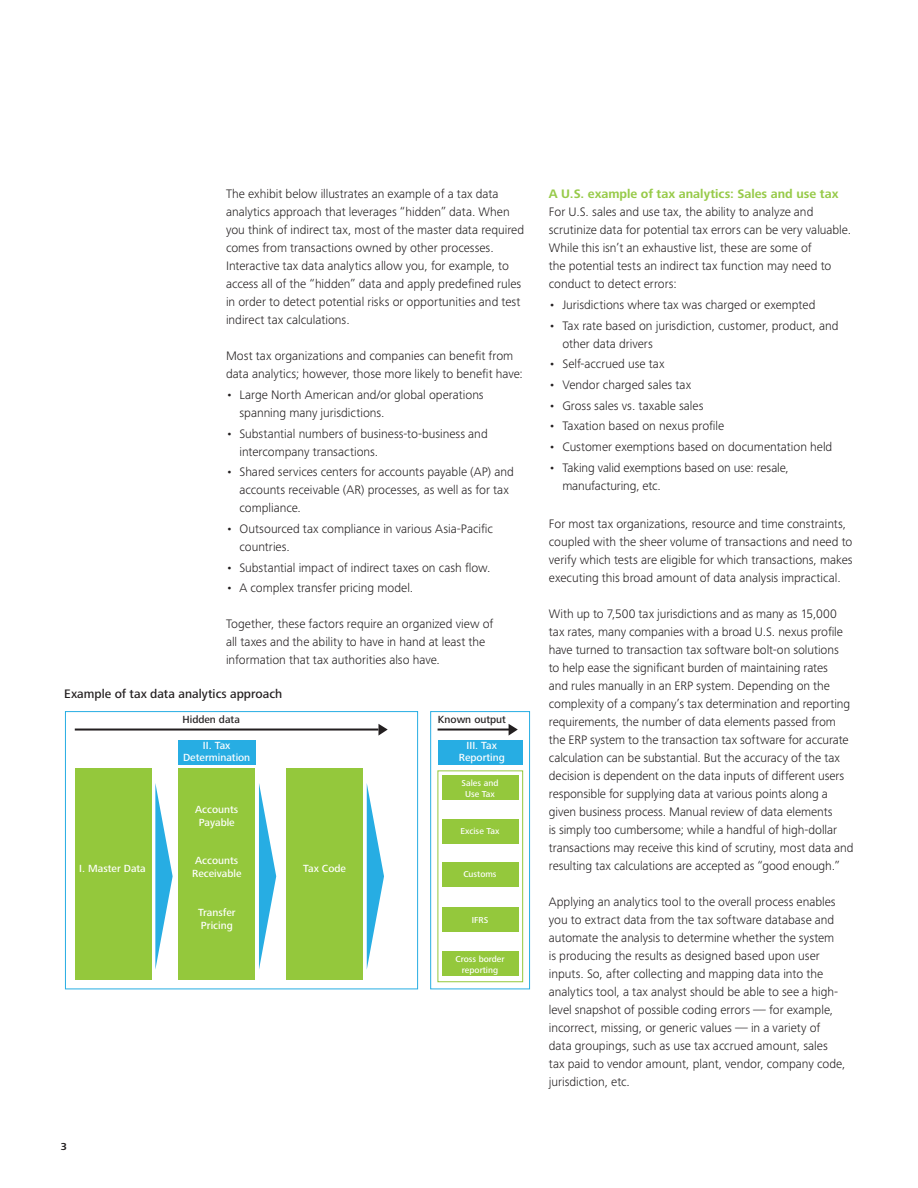
<style>
.page{position:relative;width:918px;height:1188px;background:#fff}
.page>*{position:absolute;margin:0;border:0;box-sizing:border-box;transform-origin:0 0}
.Page_Head_Reverse__3{font:300 12.75px/18px "Frutiger Next Pro";letter-spacing:-.005em;color:#231f20}
.Page_Head_Reverse__3-2{font:700 12.75px "Frutiger Next Pro";color:#97ca49}
.Page_Head_Reverse__3-3{font:500 12.75px "Frutiger Next Pro";color:#231f20}
.t1{font:500 10.8px/12.9px "Frutiger Next Pro";color:#fff;text-align:center}
.t2{font:500 10.8px "Frutiger Next Pro";color:#231f20}
.t3{font:700 10.5px "Frutiger Next Pro";color:#231f20}
.t4{font:500 9px/10.8px "Frutiger Next Pro";color:#fff;text-align:center}
</style>
<div class="page">
<div style="left:75px;top:768px;width:77px;height:212px;background:#94c83c"></div>
<svg style="left:155px;top:783px;width:18px;height:186px"></svg>
<div style="left:178px;top:768px;width:77px;height:212px;background:#94c83c"></div>
<svg style="left:259px;top:783px;width:17px;height:186px"></svg>
<div style="left:178px;top:740px;width:77px;height:24px;background:#27ade3"></div>
<div style="left:439px;top:740px;width:84px;height:24px;background:#27ade3"></div>
<div style="left:442px;top:776px;width:76px;height:24px;background:#94c83c"></div>
<hr style="left:75px;top:729px;width:303px;height:2px;background:#231f20">
<div style="left:286px;top:768px;width:77px;height:212px;background:#94c83c"></div>
<svg style="left:367px;top:784px;width:17px;height:184px"></svg>
<svg style="left:378px;top:724px;width:10px;height:12px"></svg>
<hr style="left:438px;top:729px;width:71px;height:2px;background:#231f20">
<svg style="left:509px;top:724px;width:9px;height:12px"></svg>
<div style="left:437px;top:770px;width:86px;height:212px;border:1px solid #94c83c"></div>
<div style="left:442px;top:819px;width:76px;height:24px;background:#94c83c"></div>
<div style="left:442px;top:862px;width:76px;height:24px;background:#94c83c"></div>
<div style="left:442px;top:907px;width:76px;height:25px;background:#94c83c"></div>
<div style="left:442px;top:952px;width:76px;height:24px;background:#94c83c"></div>
<div style="left:430px;top:711px;width:100px;height:278px;border:1px solid #27ade3"></div>
<div style="left:65px;top:711px;width:353px;height:278px;border:1px solid #27ade3"></div>
<p class="Page_Head_Reverse__3" style="left:226px;top:185px;width:300px">The exhibit below illustrates an example of a tax data analytics approach that leverages “hidden” data. When you think of indirect tax, most of the master data required comes from transactions owned by other processes.<br>Interactive tax data analytics allow you, for example, to access all of the “hidden” data and apply predefined rules in order to detect potential risks or opportunities and test indirect tax calculations.</p>
<p class="Page_Head_Reverse__3" style="left:226px;top:347px;width:298px">Most tax organizations and companies can benefit from data analytics; however, those more likely to benefit have:</p>
<p class="Page_Head_Reverse__3" style="left:240px;top:386px;width:246px;text-indent:-14px">• Large North American and/or global operations spanning many jurisdictions.</p>
<p class="Page_Head_Reverse__3" style="left:240px;top:424px;width:250px;text-indent:-14px">• Substantial numbers of business-to-business and intercompany transactions.</p>
<p class="Page_Head_Reverse__3" style="left:240px;top:463px;width:276px;text-indent:-14px">• Shared services centers for accounts payable (AP) and accounts receivable (AR) processes, as well as for tax compliance.</p>
<p class="Page_Head_Reverse__3" style="left:240px;top:520px;width:255px;text-indent:-14px">• Outsourced tax compliance in various Asia-Pacific countries.</p>
<p class="Page_Head_Reverse__3" style="left:226px;top:558px;width:266px">• Substantial impact of indirect taxes on cash flow.</p>
<p class="Page_Head_Reverse__3" style="left:226px;top:579px;width:189px">• A complex transfer pricing model.</p>
<p class="Page_Head_Reverse__3" style="left:226px;top:615px;width:269px">Together, these factors require an organized view of all taxes and the ability to have in hand at least the information that tax authorities also have.</p>
<p class="Page_Head_Reverse__3-3" style="left:64px;top:687px;width:220px">Example of tax data analytics approach</p>
<p class="t2" style="left:183px;top:713px;width:59px">Hidden data</p>
<p class="t2" style="left:438px;top:713px;width:70px">Known output</p>
<p class="t1" style="left:79px;top:862px;width:68px">I. Master Data</p>
<p class="t1" style="left:183px;top:740px;width:69px;line-height:11.7px">II. Tax<br>Determination</p>
<p class="t1" style="left:459px;top:740px;width:48px;line-height:11.7px">III. Tax<br>Reporting</p>
<p class="t4" style="left:462px;top:777px;width:38px">Sales and<br>Use Tax</p>
<p class="t1" style="left:195px;top:803px;width:45px">Accounts<br>Payable</p>
<p class="t1" style="left:192px;top:854px;width:51px;text-align:left">Accounts<br>Receivable</p>
<p class="t1" style="left:198px;top:906px;width:39px;text-align:left">Transfer<br>Pricing</p>
<p class="t1" style="left:303px;top:862px;width:44px">Tax Code</p>
<p class="t4" style="left:460px;top:826px;width:41px">Excise Tax</p>
<p class="t4" style="left:463px;top:869px;width:35px">Customs</p>
<p class="t4" style="left:472px;top:914px;width:18px">IFRS</p>
<p class="t4" style="left:455px;top:954px;width:51px">Cross border reporting</p>
<p class="t3" style="left:61px;top:1140px;width:8px">3</p>
<p class="Page_Head_Reverse__3-2" style="left:549px;top:187px;width:291px">A U.S. example of tax analytics: Sales and use tax</p>
<p class="Page_Head_Reverse__3" style="left:549px;top:203px;width:304px">For U.S. sales and use tax, the ability to analyze and scrutinize data for potential tax errors can be very valuable.<br>While this isn’t an exhaustive list, these are some of<br>the potential tests an indirect tax function may need to conduct to detect errors:</p>
<p class="Page_Head_Reverse__3" style="left:549px;top:296px;width:268px">• Jurisdictions where tax was charged or exempted</p>
<p class="Page_Head_Reverse__3" style="left:562px;top:316px;width:278px;text-indent:-14px">• Tax rate based on jurisdiction, customer, product, and other data drivers</p>
<p class="Page_Head_Reverse__3" style="left:549px;top:355px;width:117px">• Self-accrued use tax</p>
<p class="Page_Head_Reverse__3" style="left:549px;top:376px;width:144px">• Vendor charged sales tax</p>
<p class="Page_Head_Reverse__3" style="left:549px;top:396px;width:156px">• Gross sales vs. taxable sales</p>
<p class="Page_Head_Reverse__3" style="left:549px;top:417px;width:177px">• Taxation based on nexus profile</p>
<p class="Page_Head_Reverse__3" style="left:549px;top:438px;width:285px">• Customer exemptions based on documentation held</p>
<p class="Page_Head_Reverse__3" style="left:562px;top:459px;width:228px;text-indent:-14px">• Taking valid exemptions based on use: resale, manufacturing, etc.</p>
<p class="Page_Head_Reverse__3" style="left:549px;top:515px;width:305px">For most tax organizations, resource and time constraints, coupled with the sheer volume of transactions and need to verify which tests are eligible for which transactions, makes executing this broad amount of data analysis impractical.</p>
<p class="Page_Head_Reverse__3" style="left:549px;top:605px;width:306px">With up to 7,500 tax jurisdictions and as many as 15,000 tax rates, many companies with a broad U.S. nexus profile have turned to transaction tax software bolt-on solutions<br>to help ease the significant burden of maintaining rates<br>and rules manually in an ERP system. Depending on the complexity of a company’s tax determination and reporting requirements, the number of data elements passed from the ERP system to the transaction tax software for accurate calculation can be substantial. But the accuracy of the tax decision is dependent on the data inputs of different users responsible for supplying data at various points along a given business process. Manual review of data elements<br>is simply too cumbersome; while a handful of high-dollar transactions may receive this kind of scrutiny, most data and resulting tax calculations are accepted as “good enough.”</p>
<p class="Page_Head_Reverse__3" style="left:549px;top:893px;width:298px">Applying an analytics tool to the overall process enables you to extract data from the tax software database and automate the analysis to determine whether the system<br>is producing the results as designed based upon user inputs. So, after collecting and mapping data into the analytics tool, a tax analyst should be able to see a high&shy;level snapshot of possible coding errors — for example, incorrect, missing, or generic values — in a variety of data groupings, such as use tax accrued amount, sales tax paid to vendor amount, plant, vendor, company code, jurisdiction, etc.</p>
</div>
